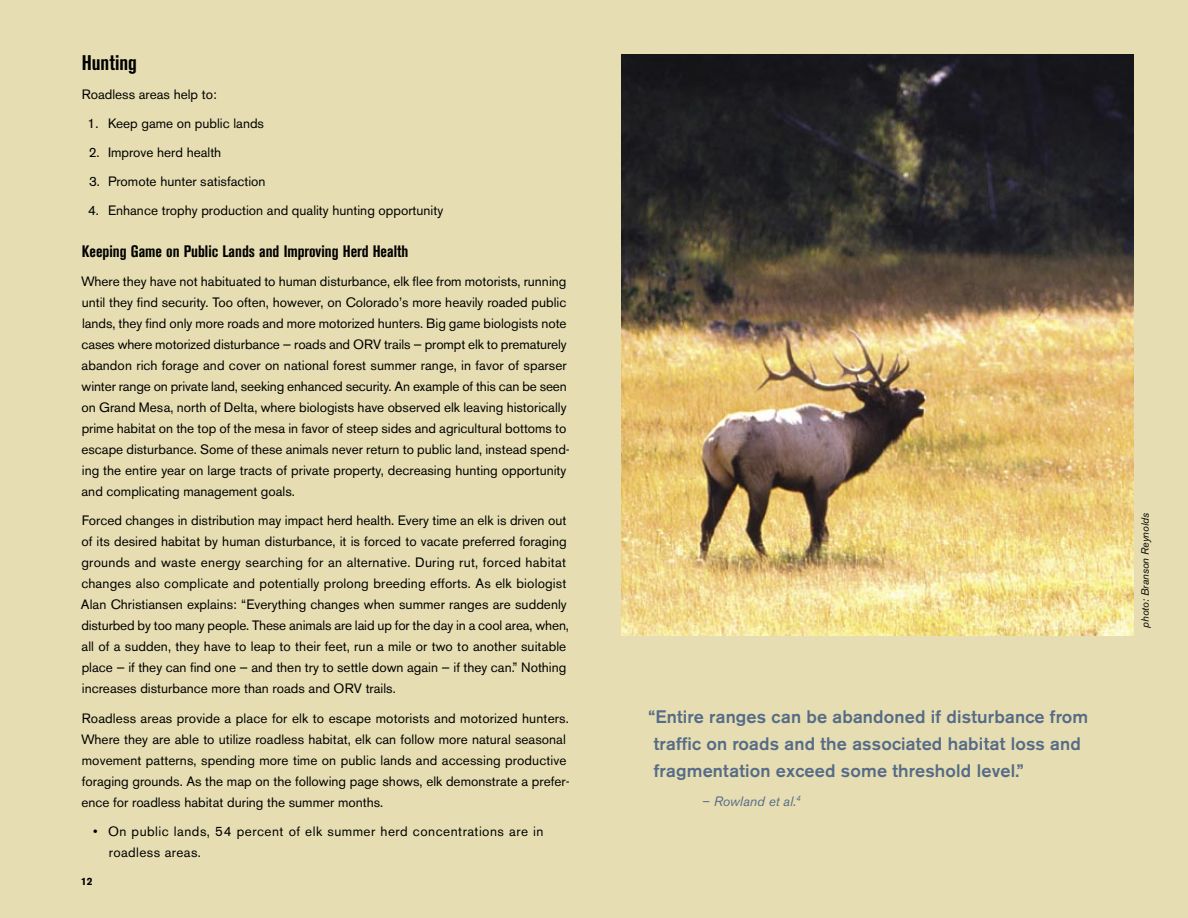
<style>
.page{position:relative;width:1188px;height:918px;background:#e6deb2}
.page>*{position:absolute;margin:0;border:0;box-sizing:border-box;transform-origin:0 0}
.t1{font:700 condensed 21px "Akzidenz Grotesk BE";color:#000}
.t2{font:500 18px/27px "Akzidenz Grotesk BE";letter-spacing:.01em;color:#566b87}
.t3{font:700 condensed 16.5px "Akzidenz Grotesk BE";color:#000}
.t4{font:13.5px/21px "Akzidenz Grotesk BE";color:#000}
.t5{font:13.5px/21px "Akzidenz Grotesk BE";letter-spacing:.035em;color:#000}
.t6{font:italic 13.5px "Akzidenz Grotesk BE";color:#566b87}
.t7{font:italic 10.5px "Akzidenz Grotesk BE";color:#000}
.t8{font:700 10.5px "Akzidenz Grotesk BE";color:#000}
</style>
<div class="page">
<img style="left:621px;top:54px;width:513px;height:582px">
<h1 class="t1" style="left:82px;top:50px;width:57px">Hunting</h1>
<p class="t4" style="left:82px;top:84px;width:137px">Roadless areas help to:</p>
<p class="t4" style="left:88px;top:113px;width:178px">1. Keep game on public lands</p>
<p class="t4" style="left:89px;top:142px;width:134px">2. Improve herd health</p>
<p class="t4" style="left:89px;top:171px;width:178px">3. Promote hunter satisfaction</p>
<p class="t4" style="left:88px;top:200px;width:357px">4. Enhance trophy production and quality hunting opportunity</p>
<p class="t3" style="left:82px;top:242px;width:328px">Keeping Game on Public Lands and Improving Herd Health</p>
<p class="t4" style="left:81px;top:271px;width:490px">Where they have not habituated to human disturbance, elk flee from motorists, running until they find security. Too often, however, on Colorado’s more heavily roaded public lands, they find only more roads and more motorized hunters. Big game biologists note cases where motorized disturbance — roads and ORV trails — prompt elk to prematurely abandon rich forage and cover on national forest summer range, in favor of sparser winter range on private land, seeking enhanced security. An example of this can be seen on Grand Mesa, north of Delta, where biologists have observed elk leaving historically prime habitat on the top of the mesa in favor of steep sides and agricultural bottoms to escape disturbance. Some of these animals never return to public land, instead spend&shy;ing the entire year on large tracts of private property, decreasing hunting opportunity and complicating management goals.</p>
<p class="t4" style="left:81px;top:510px;width:490px">Forced changes in distribution may impact herd health. Every time an elk is driven out of its desired habitat by human disturbance, it is forced to vacate preferred foraging grounds and waste energy searching for an alternative. During rut, forced habitat changes also complicate and potentially prolong breeding efforts. As elk biologist Alan Christiansen explains: “Everything changes when summer ranges are suddenly disturbed by too many people. These animals are laid up for the day in a cool area, when, all of a sudden, they have to leap to their feet, run a mile or two to another suitable place — if they can find one — and then try to settle down again — if they can.” Nothing increases disturbance more than roads and ORV trails.</p>
<p class="t4" style="left:81px;top:707px;width:490px">Roadless areas provide a place for elk to escape motorists and motorized hunters.<br>Where they are able to utilize roadless habitat, elk can follow more natural seasonal movement patterns, spending more time on public lands and accessing productive foraging grounds. As the map on the following page shows, elk demonstrate a prefer&shy;ence for roadless habitat during the summer months.</p>
<p class="t5" style="left:109px;top:820px;width:436px;text-indent:-15px">• On public lands, 54 percent of elk summer herd concentrations are in roadless areas.</p>
<p class="t8" style="left:81px;top:876px;width:13px">12</p>
<h2 class="t2" style="left:648px;top:703px;width:441px">“Entire ranges can be abandoned if disturbance from traffic on roads and the associated habitat loss and fragmentation exceed some threshold level.”</h2>
<p class="t6" style="left:702px;top:793px;width:100px">– Rowland et al.<sup>4</sup></p>
<p class="t7" style="left:1139px;top:628px;width:116px;rotate:-90deg">photo: Branson Reynolds</p>
</div>
